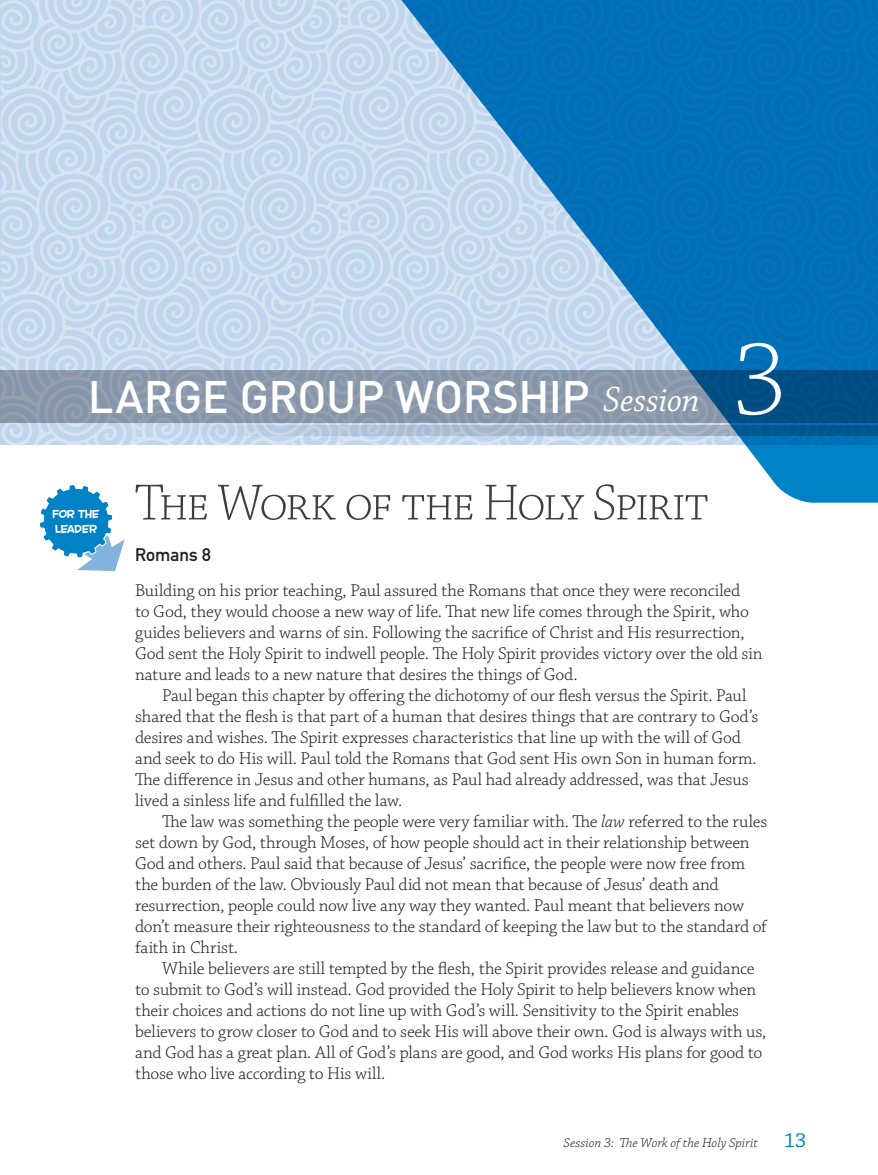
<style>
.page{position:relative;width:878px;height:1175px;background:#fff}
.page>*{position:absolute;margin:0;border:0;box-sizing:border-box;transform-origin:0 0}
.day{font:112.5px "Chaparral Pro Light Disp";color:#fff}
.head1{font:54px "Chaparral Pro Light Disp";letter-spacing:-.025em;color:#3e3e3f}
.t1{font:500 45px "DIN";letter-spacing:-.01em;color:#fff}
.month{font:37.5px "Chaparral Pro It Disp";letter-spacing:.015em;color:#fff}
.t2{font:21px "Chaparral Pro Capt";color:#0082c4}
.body_indent{font:300 18px/21px "Chaparral Pro";letter-spacing:-.01em;color:#231f20}
.body_no_indent{font:300 18px/21px "Chaparral Pro";letter-spacing:-.01em;color:#231f20}
.subhead1{font:18px "DIN Mittelschrift Std";color:#231f20}
.t3{font:13.5px "Chaparral Pro Light It Capt";letter-spacing:-.005em;color:#231f20}
.t4{font:12.75px/15px "Spruce AOE";color:#fff}
.s1{font-style:italic}
</style>
<div class="page">
<img style="left:0;top:0;width:391px;height:444px">
<div style="left:0;top:370px;width:878px;height:52px;background:linear-gradient(to bottom,#8b99ab,#8c9aab)"></div>
<svg style="left:0;top:425px;width:391px;height:11px;background:#c2d4e8"></svg>
<svg style="left:39px;top:484px;width:86px;height:87px"></svg>
<svg style="left:391px;top:0;width:487px;height:502px;background:#549ac9"></svg>
<h3 class="t1" style="left:88px;top:368px;width:503px">LARGE GROUP WORSHIP</h3>
<p class="month" style="left:603px;top:380px;width:97px">Session</p>
<p class="day" style="left:735px;top:321px;width:52px">3</p>
<p class="t4" style="left:52px;top:506px;width:49px">FOR THE<br>LEADER</p>
<p class="head1" style="left:135px;top:475px;width:574px">The Work of the Holy Spirit</p>
<p class="subhead1" style="left:135px;top:544px;width:77px">Romans 8</p>
<p class="body_no_indent" style="left:135px;top:580px;width:629px">Building on his prior teaching, Paul assured the Romans that once they were reconciled<br>to God, they would choose a new way of life. That new life comes through the Spirit, who guides believers and warns of sin. Following the sacrifice of Christ and His resurrection, God sent the Holy Spirit to indwell people. The Holy Spirit provides victory over the old sin nature and leads to a new nature that desires the things of God.</p>
<p class="body_indent" style="left:135px;top:685px;width:625px;text-indent:27px">Paul began this chapter by offering the dichotomy of our flesh versus the Spirit. Paul shared that the flesh is that part of a human that desires things that are contrary to God’s desires and wishes. The Spirit expresses characteristics that line up with the will of God and seek to do His will. Paul told the Romans that God sent His own Son in human form.<br>The difference in Jesus and other humans, as Paul had already addressed, was that Jesus lived a sinless life and fulfilled the law.</p>
<p class="body_indent" style="left:135px;top:811px;width:633px;text-indent:27px">The law was something the people were very familiar with. The <span class="s1">law</span> referred to the rules set down by God, through Moses, of how people should act in their relationship between God and others. Paul said that because of Jesus’ sacrifice, the people were now free from the burden of the law. Obviously Paul did not mean that because of Jesus’ death and resurrection, people could now live any way they wanted. Paul meant that believers now don’t measure their righteousness to the standard of keeping the law but to the standard of faith in Christ.</p>
<p class="body_indent" style="left:135px;top:958px;width:632px;text-indent:27px">While believers are still tempted by the flesh, the Spirit provides release and guidance to submit to God’s will instead. God provided the Holy Spirit to help believers know when their choices and actions do not line up with God’s will. Sensitivity to the Spirit enables believers to grow closer to God and to seek His will above their own. God is always with us, and God has a great plan. All of God’s plans are good, and God works His plans for good to those who live according to His will.</p>
<p class="t3" style="left:563px;top:1134px;width:196px">Session 3: The Work of the Holy Spirit</p>
<p class="t2" style="left:784px;top:1128px;width:24px">13</p>
</div>
